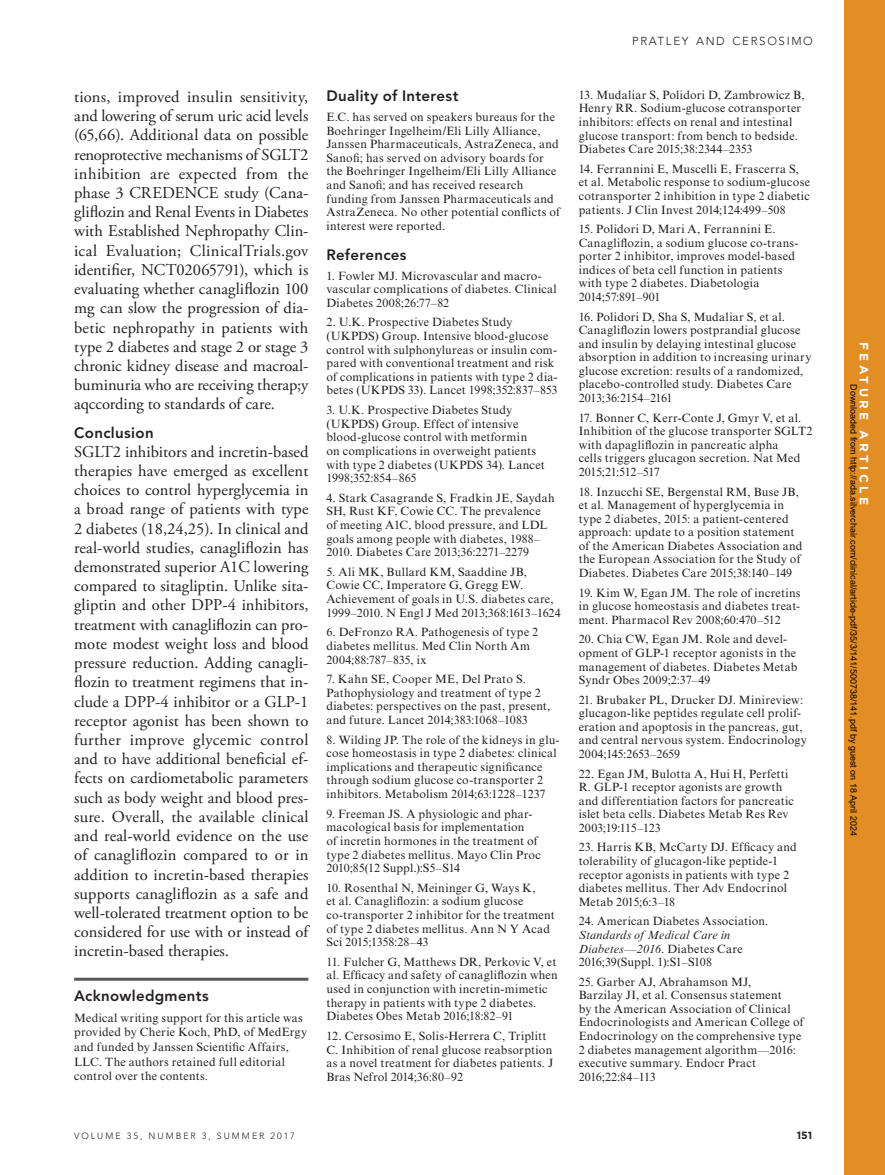
<style>
.page{position:relative;width:885px;height:1175px;background:#fff}
.page>*{position:absolute;margin:0;border:0;box-sizing:border-box;transform-origin:0 0}
.t1{font:16.5px/19.2px "Adobe Garamond Pro";color:#231f20;text-align:justify}
.t2{font:800 15px "Avenir LT Std";letter-spacing:.02em;color:#231f20}
.t3{font:12px/13.5px "Times New Roman MT Std";letter-spacing:.02em;color:#231f20}
.t4{font:italic 12px/13.5px "Times New Roman MT Std";letter-spacing:.02em;color:#231f20}
.t5{font:700 12px "Gotham";letter-spacing:.28em;color:#fff}
.t6{font:300 11.55px "Avenir LT Std";letter-spacing:.145em;color:#231f20}
.t7{font:700 10.5px "Gotham";color:#231f20}
.t8{font:9px "Arial";color:#000}
.t9{font:300 9px "Avenir LT Std";letter-spacing:.22em;color:#231f20}
.s1{font-style:normal}
</style>
<div class="page">
<div style="left:844px;top:0;width:40px;height:1174px;background:#e28e25"></div>
<hr style="left:74px;top:977px;width:234px;height:3px;background:#57585a">
<p class="t1" style="left:74px;top:88px;width:236px">tions, improved insulin sensitivity, and lowering of serum uric acid levels (65,66). Additional data on possible renoprotective mechanisms of SGLT2 inhibition are expected from the phase 3 CREDENCE study (Cana&shy;gliflozin and Renal Events in Diabetes with Established Nephropathy Clin&shy;ical Evaluation; ClinicalTrials.gov identifier, NCT02065791), which is evaluating whether canagliflozin 100 mg can slow the progression of dia&shy;betic nephropathy in patients with type 2 diabetes and stage 2 or stage 3 chronic kidney disease and macroal&shy;buminuria who are receiving therap;y aqccording to standards of care.</p>
<p class="t2" style="left:74px;top:423px;width:81px">Conclusion</p>
<p class="t1" style="left:74px;top:442px;width:236px">SGLT2 inhibitors and incretin-based therapies have emerged as excellent choices to control hyperglycemia in a broad range of patients with type 2 diabetes (18,24,25). In clinical and real-world studies, canagliflozin has demonstrated superior A1C lowering compared to sitagliptin. Unlike sita&shy;gliptin and other DPP-4 inhibitors, treatment with canagliflozin can pro&shy;mote modest weight loss and blood pressure reduction. Adding canagli&shy;flozin to treatment regimens that in&shy;clude a DPP-4 inhibitor or a GLP-1 receptor agonist has been shown to further improve glycemic control and to have additional beneficial ef&shy;fects on cardiometabolic parameters such as body weight and blood pres&shy;sure. Overall, the available clinical and real-world evidence on the use of canagliflozin compared to or in addition to incretin-based therapies supports canagliflozin as a safe and well-tolerated treatment option to be considered for use with or instead of incretin-based therapies.</p>
<p class="t2" style="left:74px;top:986px;width:136px">Acknowledgments</p>
<p class="t3" style="left:74px;top:1010px;width:234px;line-height:14.7px">Medical writing support for this article was provided by Cherie Koch, PhD, of MedErgy and funded by Janssen Scientific Affairs, LLC. The authors retained full editorial control over the contents.</p>
<p class="t2" style="left:326px;top:87px;width:133px">Duality of Interest</p>
<p class="t3" style="left:326px;top:110px;width:235px">E.C. has served on speakers bureaus for the Boehringer Ingelheim/Eli Lilly Alliance, Janssen Pharmaceuticals, AstraZeneca, and Sanofi; has served on advisory boards for the Boehringer Ingelheim/Eli Lilly Alliance and Sanofi; and has received research funding from Janssen Pharmaceuticals and AstraZeneca. No other potential conflicts of interest were reported.</p>
<p class="t2" style="left:326px;top:246px;width:82px">References</p>
<p class="t3" style="left:326px;top:269px;width:232px">1. Fowler MJ. Microvascular and macro&shy;vascular complications of diabetes. Clinical<br>Diabetes 2008;26:77–82</p>
<p class="t3" style="left:326px;top:315px;width:232px">2. U.K. Prospective Diabetes Study (UKPDS) Group. Intensive blood-glucose control with sulphonylureas or insulin com&shy;pared with conventional treatment and risk of complications in patients with type 2 dia&shy;betes (UKPDS 33). Lancet 1998;352:837–853</p>
<p class="t3" style="left:326px;top:403px;width:220px">3. U.K. Prospective Diabetes Study (UKPDS) Group. Effect of intensive blood-glucose control with metformin<br>on complications in overweight patients with type 2 diabetes (UKPDS 34). Lancet 1998;352:854–865</p>
<p class="t3" style="left:326px;top:491px;width:230px">4. Stark Casagrande S, Fradkin JE, Saydah SH, Rust KF, Cowie CC. The prevalence<br>of meeting A1C, blood pressure, and LDL goals among people with diabetes, 1988– 2010. Diabetes Care 2013;36:2271–2279</p>
<p class="t3" style="left:326px;top:565px;width:236px">5. Ali MK, Bullard KM, Saaddine JB, Cowie CC, Imperatore G, Gregg EW.<br>Achievement of goals in U.S. diabetes care, 1999–2010. N Engl J Med 2013;368:1613–1624</p>
<p class="t3" style="left:326px;top:625px;width:213px">6. DeFronzo RA. Pathogenesis of type 2 diabetes mellitus. Med Clin North Am<br>2004;88:787–835, ix</p>
<p class="t3" style="left:326px;top:672px;width:225px">7. Kahn SE, Cooper ME, Del Prato S.<br>Pathophysiology and treatment of type 2 diabetes: perspectives on the past, present, and future. Lancet 2014;383:1068–1083</p>
<p class="t3" style="left:326px;top:732px;width:234px">8. Wilding JP. The role of the kidneys in glu&shy;cose homeostasis in type 2 diabetes: clinical implications and therapeutic significance through sodium glucose co-transporter 2 inhibitors. Metabolism 2014;63:1228–1237</p>
<p class="t3" style="left:326px;top:806px;width:216px">9. Freeman JS. A physiologic and phar&shy;macological basis for implementation<br>of incretin hormones in the treatment of type 2 diabetes mellitus. Mayo Clin Proc 2010;85(12 Suppl.):S5–S14</p>
<p class="t3" style="left:326px;top:880px;width:230px">10. Rosenthal N, Meininger G, Ways K,<br>et al. Canagliflozin: a sodium glucose co-transporter 2 inhibitor for the treatment of type 2 diabetes mellitus. Ann N Y Acad Sci 2015;1358:28–43</p>
<p class="t3" style="left:326px;top:955px;width:233px">11. Fulcher G, Matthews DR, Perkovic V, et al. Efficacy and safety of canagliflozin when used in conjunction with incretin-mimetic therapy in patients with type 2 diabetes.<br>Diabetes Obes Metab 2016;18:82–91</p>
<p class="t3" style="left:326px;top:1029px;width:228px">12. Cersosimo E, Solis-Herrera C, Triplitt C. Inhibition of renal glucose reabsorption as a novel treatment for diabetes patients. J Bras Nefrol 2014;36:80–92</p>
<p class="t6" style="left:631px;top:35px;width:182px">PRATLEY AND CERSOSIMO</p>
<p class="t3" style="left:578px;top:88px;width:227px">13. Mudaliar S, Polidori D, Zambrowicz B, Henry RR. Sodium-glucose cotransporter inhibitors: effects on renal and intestinal glucose transport: from bench to bedside.<br>Diabetes Care 2015;38:2344–2353</p>
<p class="t3" style="left:578px;top:162px;width:233px">14. Ferrannini E, Muscelli E, Frascerra S, et al. Metabolic response to sodium-glucose cotransporter 2 inhibition in type 2 diabetic patients. J Clin Invest 2014;124:499–508</p>
<p class="t3" style="left:578px;top:222px;width:221px">15. Polidori D, Mari A, Ferrannini E.<br>Canagliflozin, a sodium glucose co-trans&shy;porter 2 inhibitor, improves model-based indices of beta cell function in patients with type 2 diabetes. Diabetologia 2014;57:891–901</p>
<p class="t3" style="left:578px;top:310px;width:234px">16. Polidori D, Sha S, Mudaliar S, et al.<br>Canagliflozin lowers postprandial glucose and insulin by delaying intestinal glucose absorption in addition to increasing urinary glucose excretion: results of a randomized, placebo-controlled study. Diabetes Care 2013;36:2154–2161</p>
<p class="t3" style="left:578px;top:411px;width:235px">17. Bonner C, Kerr-Conte J, Gmyr V, et al.<br>Inhibition of the glucose transporter SGLT2 with dapagliflozin in pancreatic alpha<br>cells triggers glucagon secretion. Nat Med 2015;21:512–517</p>
<p class="t3" style="left:578px;top:485px;width:225px">18. Inzucchi SE, Bergenstal RM, Buse JB, et al. Management of hyperglycemia in type 2 diabetes, 2015: a patient-centered approach: update to a position statement of the American Diabetes Association and the European Association for the Study of Diabetes. Diabetes Care 2015;38:140–149</p>
<p class="t3" style="left:578px;top:586px;width:223px;text-align:justify">19. Kim W, Egan JM. The role of incretins in glucose homeostasis and diabetes treat&shy;ment. Pharmacol Rev 2008;60:470–512</p>
<p class="t3" style="left:578px;top:632px;width:220px">20. Chia CW, Egan JM. Role and devel&shy;opment of GLP-1 receptor agonists in the management of diabetes. Diabetes Metab Syndr Obes 2009;2:37–49</p>
<p class="t3" style="left:578px;top:693px;width:230px">21. Brubaker PL, Drucker DJ. Minireview: glucagon-like peptides regulate cell prolif&shy;eration and apoptosis in the pancreas, gut, and central nervous system. Endocrinology 2004;145:2653–2659</p>
<p class="t3" style="left:578px;top:766px;width:216px">22. Egan JM, Bulotta A, Hui H, Perfetti R. GLP-1 receptor agonists are growth and differentiation factors for pancreatic islet beta cells. Diabetes Metab Res Rev 2003;19:115–123</p>
<p class="t3" style="left:578px;top:840px;width:219px">23. Harris KB, McCarty DJ. Efficacy and tolerability of glucagon-like peptide-1 receptor agonists in patients with type 2 diabetes mellitus. Ther Adv Endocrinol Metab 2015;6:3–18</p>
<p class="t3" style="left:578px;top:914px;width:191px">24. American Diabetes Association.</p>
<p class="t4" style="left:578px;top:928px;width:165px">Standards of Medical Care in<br>Diabetes—2016<span class="s1">. Diabetes Care<br>2016;39(Suppl. 1):S1–S108</span></p>
<p class="t3" style="left:578px;top:974px;width:226px">25. Garber AJ, Abrahamson MJ,<br>Barzilay JI, et al. Consensus statement<br>by the American Association of Clinical Endocrinologists and American College of Endocrinology on the comprehensive type 2 diabetes management algorithm—2016: executive summary. Endocr Pract 2016;22:84–113</p>
<p class="t9" style="left:74px;top:1130px;width:222px">VOLUME 35, NUMBER 3, SUMMER 2017</p>
<p class="t7" style="left:796px;top:1128px;width:17px">151</p>
<p class="t5" style="left:871px;top:342px;width:164px;rotate:90deg">FEATURE ARTICLE</p>
<p class="t8" style="left:856px;top:384px;width:453px;rotate:90deg">Downloaded from http://ada.silverchair.com/clinical/article-pdf/35/3/141/500738/141.pdf by guest on 18 April 2024</p>
</div>
